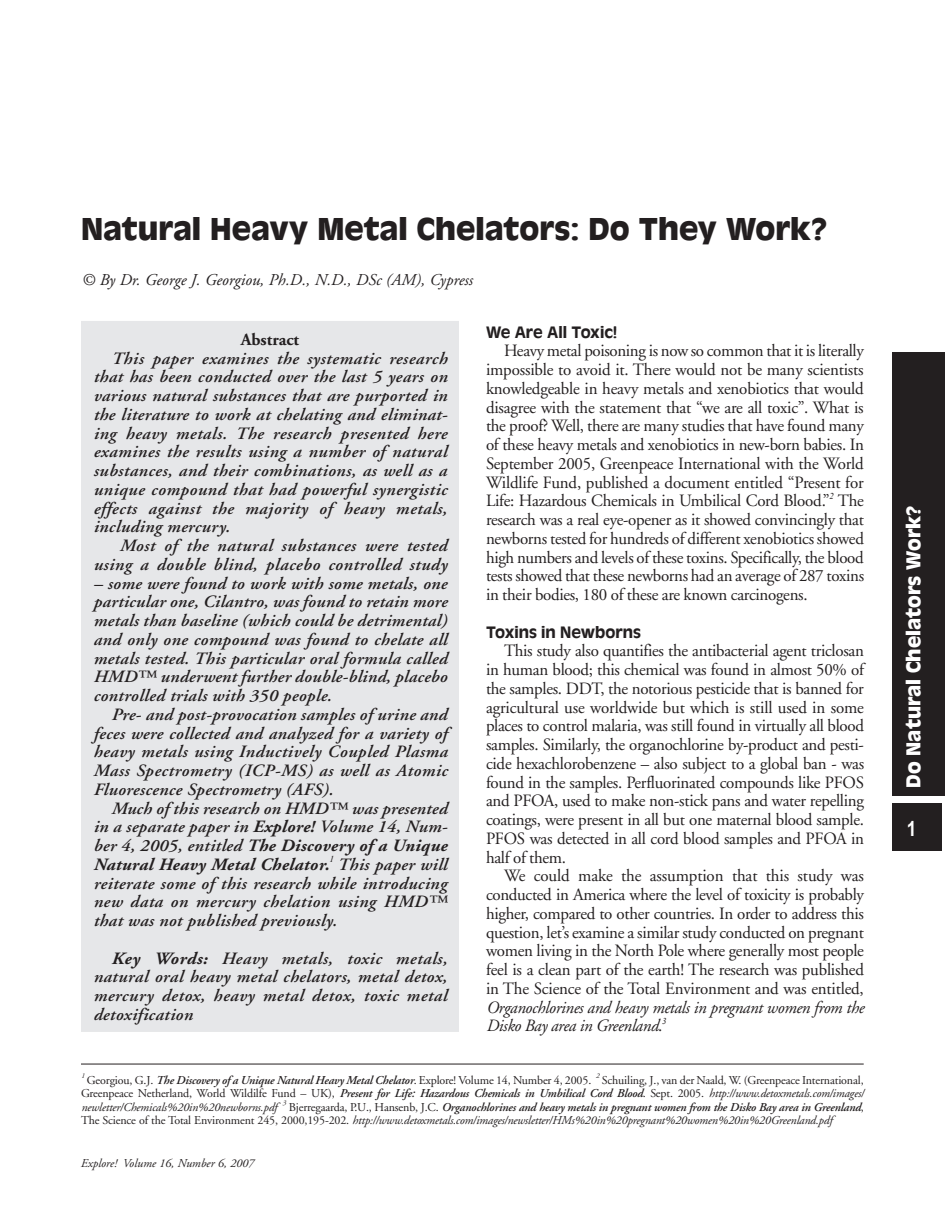
<style>
.page{position:relative;width:945px;height:1215px;background:#fff}
.page>*{position:absolute;margin:0;border:0;box-sizing:border-box;transform-origin:0 0}
.t1{font:700 33px "Antique Oli T";color:#231f20}
.t2{font:700 21px "Antique Oli T";color:#fff}
.t3{font:700 21px "Arial Narrow";color:#fff}
.t4{font:17.25px/18.8px "Adobe Garamond";letter-spacing:-.015em;color:#231f20;text-align:justify}
.t5{font:italic 600 17.25px/18.8px "Adobe Garamond";letter-spacing:.03em;color:#231f20;text-align:justify;scale:1.04 1}
.t6{font:italic 17.25px/18.8px "Adobe Garamond";letter-spacing:-.02em;color:#231f20}
.t7{font:500 17.25px "Antique Oli T";color:#231f20}
.t8{font:700 17.25px "Adobe Garamond";color:#231f20}
.t9{font:italic 16.5px "Adobe Garamond";color:#231f20}
.t10{font:italic 12px/13.5px "Adobe Garamond";letter-spacing:-.01em;color:#231f20}
.t11{font:12px/13.5px "Adobe Garamond";letter-spacing:-.01em;color:#231f20;text-align:justify}
.t12{font:italic 600 12px "Adobe Garamond";letter-spacing:-.01em;color:#231f20}
.t13{font:italic 7.2px "Adobe Garamond";color:#231f20}
.s1{font-weight:700}
.s2{font-style:normal}
.s3{font-weight:400;font-style:normal}
.s4{font-weight:600;font-style:italic}
.s5{font-style:italic}
.s6{font-weight:600}
</style>
<div class="page">
<div style="left:892px;top:803px;width:50px;height:47px;background:#231f20"></div>
<div style="left:892px;top:352px;width:53px;height:444px;background:#231f20"></div>
<div style="left:81px;top:321px;width:378px;height:711px;background:#e6e7e9"></div>
<hr style="left:81px;top:1064px;width:783px;height:1px;background:#231f20">
<h1 class="t1" style="left:81px;top:211px;width:748px">Natural Heavy Metal Chelators: Do They Work?</h1>
<p class="t9" style="left:81px;top:271px;width:393px">© By Dr. George J. Georgiou, Ph.D., N.D., DSc (AM), Cypress</p>
<p class="t8" style="left:241px;top:330px;width:60px">Abstract</p>
<p class="t5" style="left:93px;top:349px;width:342px;text-indent:18px">This paper examines the systematic research that has been conducted over the last 5 years on various natural substances that are purported in the literature to work at chelating and eliminat&shy;ing heavy metals. The research presented here examines the results using a number of natural substances, and their combinations, as well as a unique compound that had powerful synergistic effects against the majority of heavy metals, including mercury.</p>
<p class="t5" style="left:93px;top:537px;width:342px;text-align:right">Most of the natural substances were tested using a double blind, placebo controlled study</p>
<p class="t5" style="left:93px;top:574px;width:342px">– some were found to work with some metals, one particular one, Cilantro, was found to retain more metals than baseline (which could be detrimental) and only one compound was found to chelate all metals tested. This particular oral formula called HMD™ underwent further double-blind, placebo controlled trials with 350 people.</p>
<p class="t5" style="left:93px;top:706px;width:342px;text-indent:18px">Pre- and post-provocation samples of urine and feces were collected and analyzed for a variety of heavy metals using Inductively Coupled Plasma Mass Spectrometry (ICP-MS) as well as Atomic Fluorescence Spectrometry (AFS).</p>
<p class="t5" style="left:93px;top:799px;width:342px;text-indent:18px">Much of this research on HMD™ was presented in a separate paper in <span class="s1">Explore!</span> Volume 14, Num&shy;ber 4, 2005, entitled <span class="s1">The Discovery of a Unique Natural Heavy Metal Chelator.</span><sup>1</sup> This paper will reiterate some of this research while introducing new data on mercury chelation using HMD™ that was not published previously.</p>
<p class="t5" style="left:93px;top:949px;width:342px;text-indent:18px"><span class="s1">Key Words:</span> Heavy metals, toxic metals, natural oral heavy metal chelators, metal detox, mercury detox, heavy metal detox, toxic metal detoxification</p>
<p class="t7" style="left:486px;top:322px;width:133px">We Are All Toxic!</p>
<p class="t4" style="left:486px;top:342px;width:380px;text-indent:18px">Heavy metal poisoning is now so common that it is literally impossible to avoid it. There would not be many scientists knowledgeable in heavy metals and xenobiotics that would disagree with the statement that “we are all toxic”. What is the proof? Well, there are many studies that have found many of these heavy metals and xenobiotics in new-born babies. In September 2005, Greenpeace International with the World Wildlife Fund, published a document entitled “Present for Life: Hazardous Chemicals in Umbilical Cord Blood.”<sup>2</sup> The research was a real eye-opener as it showed convincingly that newborns tested for hundreds of different xenobiotics showed high numbers and levels of these toxins. Specifically, the blood tests showed that these newborns had an average of 287 toxins in their bodies, 180 of these are known carcinogens.</p>
<p class="t7" style="left:486px;top:622px;width:156px">Toxins in Newborns</p>
<p class="t4" style="left:486px;top:642px;width:380px;text-indent:18px">This study also quantifies the antibacterial agent triclosan in human blood; this chemical was found in almost 50% of the samples. DDT, the notorious pesticide that is banned for agricultural use worldwide but which is still used in some places to control malaria, was still found in virtually all blood samples. Similarly, the organochlorine by-product and pesti&shy;cide hexachlorobenzene – also subject to a global ban - was found in the samples. Perfluorinated compounds like PFOS and PFOA, used to make non-stick pans and water repelling coatings, were present in all but one maternal blood sample.<br>PFOS was detected in all cord blood samples and PFOA in half of them.</p>
<p class="t4" style="left:486px;top:867px;width:380px;text-indent:18px">We could make the assumption that this study was conducted in America where the level of toxicity is probably higher, compared to other countries. In order to address this question, let’s examine a similar study conducted on pregnant women living in the North Pole where generally most people feel is a clean part of the earth! The research was published in The Science of the Total Environment and was entitled,</p>
<p class="t6" style="left:486px;top:998px;width:379px">Organochlorines and heavy metals in pregnant women from the<br>Disko Bay area in Greenland<span class="s2">.</span><sup>3</sup></p>
<p class="t13" style="left:81px;top:1072px;width:5px">1</p>
<p class="t12" style="left:87px;top:1074px;width:506px"><span class="s3">Georgiou, G.J.</span> The Discovery of a Unique Natural Heavy Metal Chelator<span class="s3">. Explore! Volume 14, Number 4, 2005.</span></p>
<p class="t13" style="left:596px;top:1072px;width:5px">2</p>
<p class="t11" style="left:81px;top:1074px;width:784px;text-indent:521px">Schuiling, J., van der Naald, W. (Greenpeace International, Greenpeace Netherland, World Wildilfe Fund – UK), <span class="s4">Present for Life: Hazardous Chemicals in Umbilical Cord Blood</span>. Sept. 2005. <span class="s5">http://www.detoxmetals.com/images/ newletter/Chemicals%20in%20newborns.pdf</span></p>
<p class="t13" style="left:282px;top:1099px;width:5px">3</p>
<p class="t10" style="left:81px;top:1101px;width:784px;text-indent:208px"><span class="s2">Bjerregaarda, P.U., Hansenb, J.C.</span> <span class="s6">Organochlorines and heavy metals in pregnant women from the Disko Bay area in Greenland</span><span class="s2">,<br>The Science of the Total Environment 245, 2000,195-202.</span> http://www.detoxmetals.com/images/newsletter/HMs%20in%20pregnant%20women%20in%20Greenland.pdf</p>
<p class="t10" style="left:81px;top:1157px;width:175px">Explore! Volume 16, Number 6, 2007</p>
<p class="t2" style="left:902px;top:788px;width:284px;rotate:-90deg">Do Natural Chelators Work?</p>
<p class="t3" style="left:907px;top:817px;width:11px">1</p>
</div>
